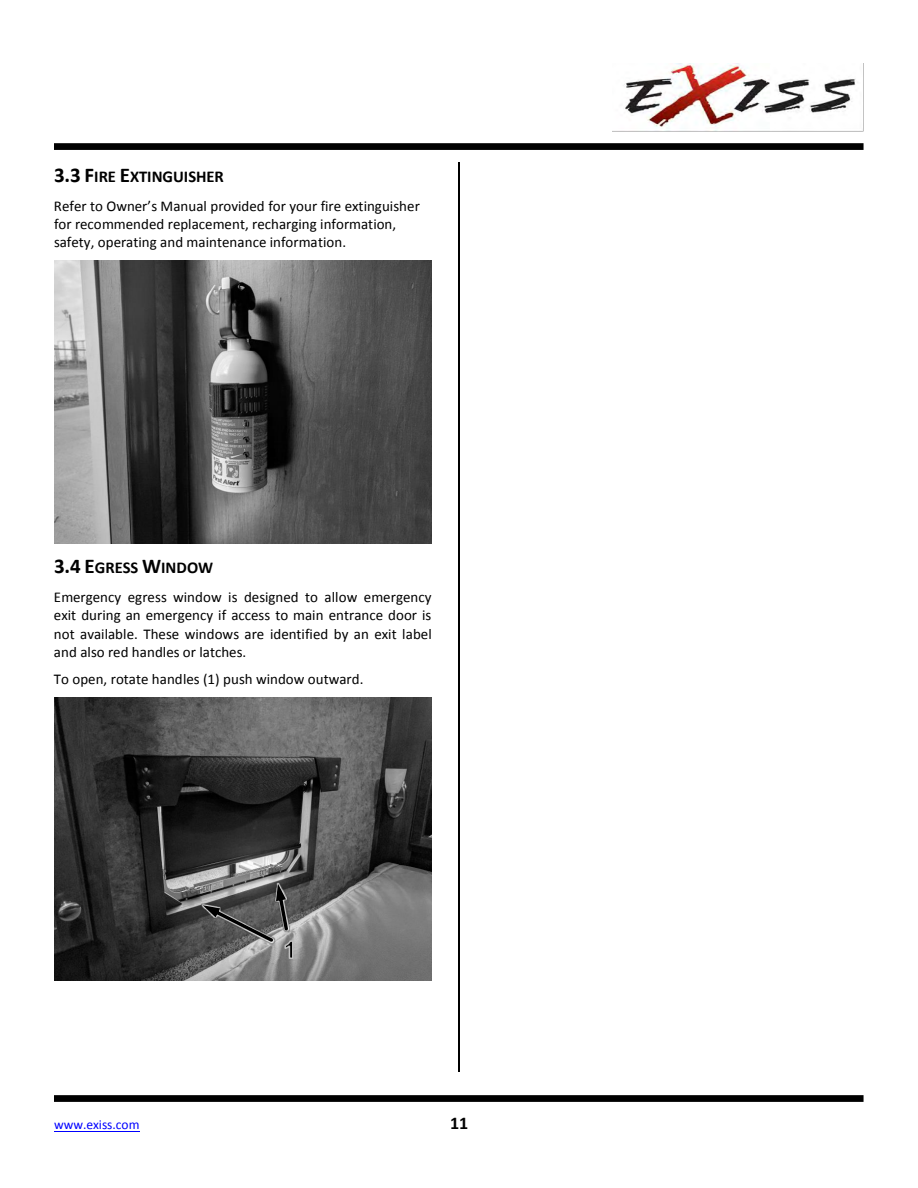
<style>
.page{position:relative;width:918px;height:1188px;background:#fff}
.page>*{position:absolute;margin:0;border:0;box-sizing:border-box;transform-origin:0 0}
.t1{font:700 18px "Calibri";color:#000}
.t2{font:700 16.5px "Calibri";color:#000}
.t3{font:15px/18.3px "Calibri";color:#000}
.t4{font:13.5px "Calibri";color:#00f}
.s1{font-size:21px}
</style>
<div class="page">
<hr style="left:54px;top:1131px;width:86px;height:1px;background:#00f">
<img style="left:612px;top:63px;width:251px;height:69px">
<div style="left:54px;top:143px;width:810px;height:7px;background:#000"></div>
<div style="left:54px;top:1095px;width:810px;height:7px;background:#000"></div>
<img style="left:54px;top:260px;width:378px;height:284px">
<img style="left:54px;top:697px;width:378px;height:284px">
<hr style="left:459px;top:162px;width:1px;height:910px;background:#000">
<img style="left:184px;top:886px;width:19px;height:59px">
<img style="left:272px;top:921px;width:37px;height:48px">
<img style="left:259px;top:864px;width:38px;height:70px">
<svg style="left:203px;top:884px;width:91px;height:76px;background:#696969"></svg>
<h2 class="t2" style="left:54px;top:169px;width:171px"><span class="s1">3.3 F</span>IRE <span class="s1">E</span>XTINGUISHER</h2>
<p class="t3" style="left:54px;top:198px;width:367px">Refer to Owner’s Manual provided for your fire extinguisher for recommended replacement, recharging information, safety, operating and maintenance information.</p>
<h2 class="t2" style="left:54px;top:561px;width:161px"><span class="s1">3.4 E</span>GRESS <span class="s1">W</span>INDOW</h2>
<p class="t3" style="left:54px;top:589px;width:379px;text-align:justify">Emergency egress window is designed to allow emergency exit during an emergency if access to main entrance door is not available. These windows are identified by an exit label and also red handles or latches.</p>
<p class="t3" style="left:54px;top:671px;width:311px">To open, rotate handles (1) push window outward.</p>
<p class="t4" style="left:54px;top:1119px;width:87px">www.exiss.com</p>
<p class="t1" style="left:450px;top:1116px;width:20px">11</p>
</div>
